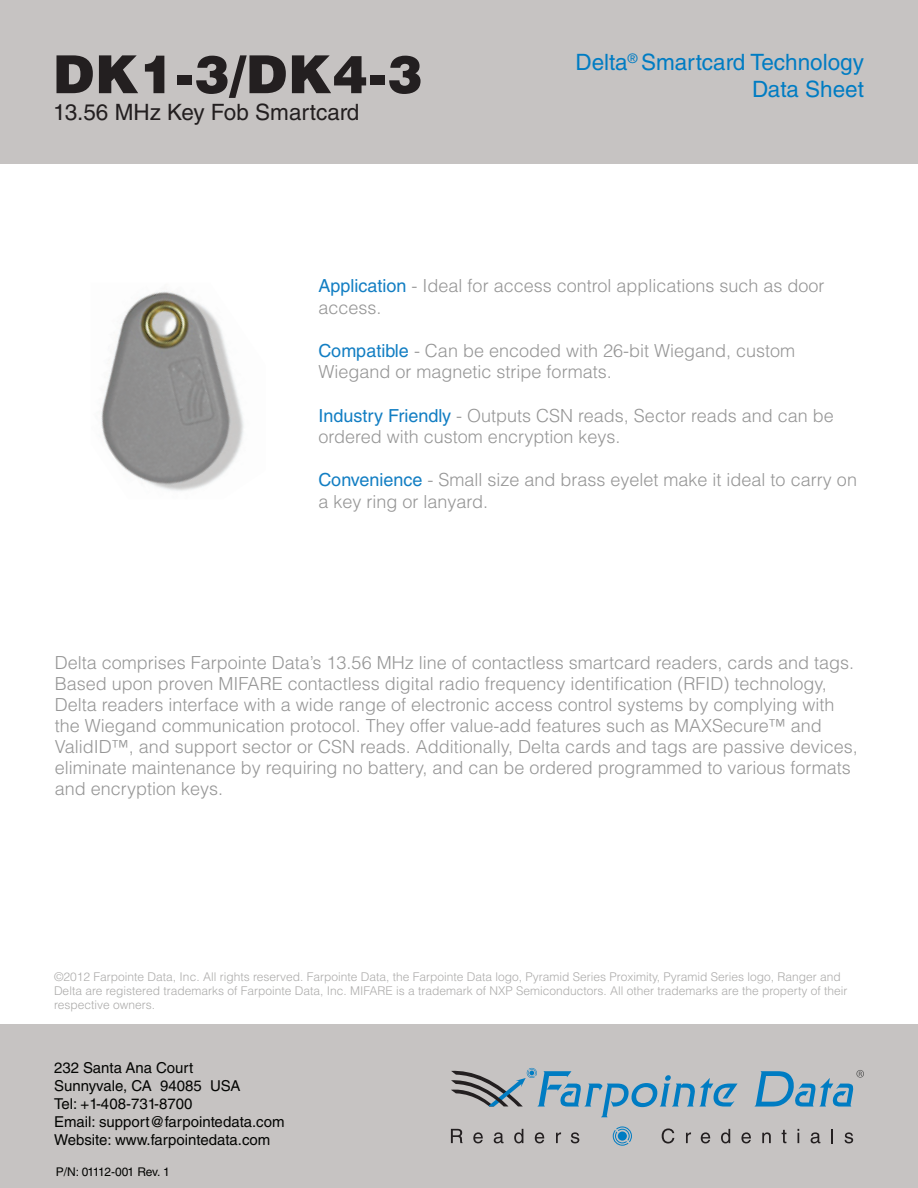
<style>
.page{position:relative;width:918px;height:1188px;background:#fff}
.page>*{position:absolute;margin:0;border:0;box-sizing:border-box;transform-origin:0 0}
.t1{font:900 52.5px "Helvetica LT Std";letter-spacing:.02em;color:#231f20}
.t2{font:22.5px/27px "Helvetica LT Std";color:#007cc2;text-align:right}
.t3{font:22.5px "Helvetica LT Std";color:#231f20}
.t4{font:300 18px/21px "Helvetica LT Std";color:#969696}
.t5{font:15px/18px "Helvetica LT Std";color:#040503}
.t6{font:300 12px/14.4px "Helvetica LT Std";color:#adacab}
.t7{font:12px "Helvetica LT Std";letter-spacing:-.055em;color:#040503}
.s1{font-weight:400;color:#127ec3}
</style>
<div class="page">
<img style="left:101px;top:291px;width:143px;height:200px">
<div style="left:0;top:0;width:918px;height:164px;background:#c6c3c2"></div>
<div style="left:0;top:1024px;width:918px;height:164px;background:#c6c3c2"></div>
<svg style="left:451px;top:1068px;width:287px;height:49px"></svg>
<svg style="left:613px;top:1126px;width:19px;height:20px"></svg>
<div style="left:618px;top:1132px;width:9px;height:9px;background:#007cc2;border-radius:50%"></div>
<svg style="left:662px;top:1128px;width:12px;height:16px"></svg>
<svg style="left:686px;top:1132px;width:5px;height:11px"></svg>
<svg style="left:701px;top:1132px;width:9px;height:11px"></svg>
<svg style="left:721px;top:1129px;width:9px;height:14px"></svg>
<svg style="left:741px;top:1132px;width:10px;height:11px"></svg>
<svg style="left:762px;top:1132px;width:9px;height:11px"></svg>
<svg style="left:782px;top:1130px;width:4px;height:13px"></svg>
<svg style="left:798px;top:1129px;width:1px;height:14px"></svg>
<svg style="left:811px;top:1132px;width:9px;height:11px"></svg>
<svg style="left:832px;top:1129px;width:1px;height:14px"></svg>
<svg style="left:845px;top:1132px;width:8px;height:11px"></svg>
<svg style="left:451px;top:1129px;width:12px;height:14px"></svg>
<svg style="left:473px;top:1132px;width:10px;height:11px"></svg>
<svg style="left:494px;top:1132px;width:10px;height:11px"></svg>
<svg style="left:514px;top:1129px;width:9px;height:14px"></svg>
<svg style="left:535px;top:1132px;width:9px;height:11px"></svg>
<svg style="left:556px;top:1132px;width:5px;height:11px"></svg>
<svg style="left:571px;top:1132px;width:8px;height:11px"></svg>
<svg style="left:755px;top:1070px;width:109px;height:37px"></svg>
<h1 class="t1" style="left:53px;top:40px;width:371px">DK1-3/DK4-3</h1>
<p class="t3" style="left:53px;top:99px;width:308px">13.56 MHz Key Fob Smartcard</p>
<p class="t2" style="left:575px;top:49px;width:290px">Delta<sup>®</sup> Smartcard Technology<br>Data Sheet</p>
<p class="t4" style="left:319px;top:275px;width:507px;line-height:21.6px"><span class="s1">Application</span> - Ideal for access control applications such as door access.</p>
<p class="t4" style="left:319px;top:339px;width:478px;line-height:21.6px"><span class="s1">Compatible</span> - Can be encoded with 26-bit Wiegand, custom<br>Wiegand or magnetic stripe formats.</p>
<p class="t4" style="left:319px;top:404px;width:517px;line-height:21.6px"><span class="s1">Industry Friendly</span> - Outputs CSN reads, Sector reads and can be ordered with custom encryption keys.</p>
<p class="t4" style="left:319px;top:469px;width:540px;line-height:21.6px"><span class="s1">Convenience</span> - Small size and brass eyelet make it ideal to carry on a key ring or lanyard.</p>
<p class="t4" style="left:55px;top:652px;width:804px">Delta comprises Farpointe Data’s 13.56 MHz line of contactless smartcard readers, cards and tags.<br>Based upon proven MIFARE contactless digital radio frequency identification (RFID) technology, Delta readers interface with a wide range of electronic access control systems by complying with the Wiegand communication protocol. They offer value-add features such as MAXSecure™ and ValidID™, and support sector or CSN reads. Additionally, Delta cards and tags are passive devices, eliminate maintenance by requiring no battery, and can be ordered programmed to various formats and encryption keys.</p>
<p class="t6" style="left:54px;top:969px;width:795px">©2012 Farpointe Data, Inc. All rights reserved. Farpointe Data, the Farpointe Data logo, Pyramid Series Proximity, Pyramid Series logo, Ranger and<br>Delta are registered trademarks of Farpointe Data, Inc. MIFARE is a trademark of NXP Semiconductors. All other trademarks are the property of their respective owners.</p>
<p class="t5" style="left:54px;top:1058px;width:232px">232 Santa Ana Court<br>Sunnyvale, CA 94085 USA<br>Tel: +1-408-731-8700<br>Email: support@farpointedata.com<br>Website: www.farpointedata.com</p>
<p class="t7" style="left:56px;top:1165px;width:116px">P/N: 01112-001 Rev. 1</p>
</div>
